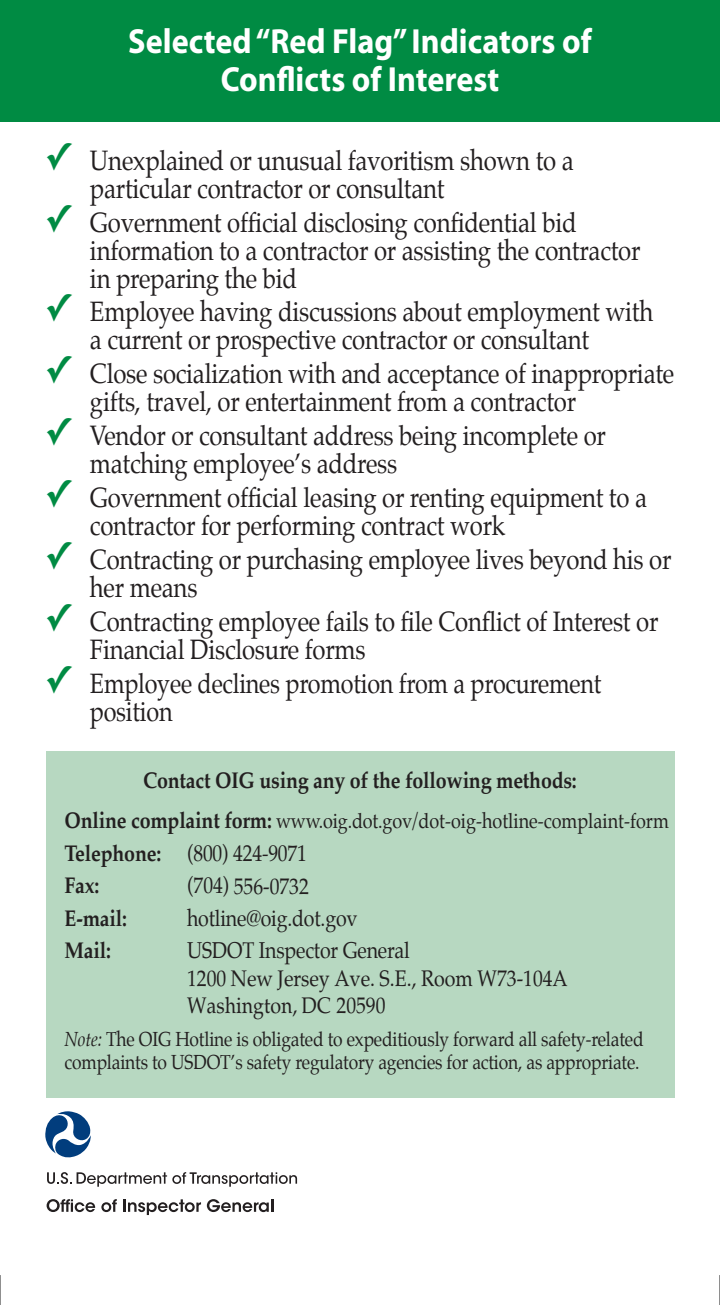
<style>
.page{position:relative;width:720px;height:1305px;background:#fff}
.page>*{position:absolute;margin:0;border:0;box-sizing:border-box;transform-origin:0 0}
.t1{font:700 35px/37.5px "Myriad Pro";color:#fff;text-align:center;scale:.92 1}
.t2{font:27.5px/28px "Palatino";letter-spacing:-.01em;color:#231f20;scale:.87 1}
.t3{font:27.5px/28px "Palatino";letter-spacing:-.01em;color:#231f20;scale:.85 1}
.t4{font:22.5px/27.5px "Palatino";color:#231f20;scale:.87 1}
.t5{font:700 22.5px/32.5px "Palatino";letter-spacing:-.01em;color:#231f20;scale:.87 1}
.t6{font:20.75px "Palatino";color:#231f20;scale:.87 1}
.t7{font:20px/22.5px "Palatino";letter-spacing:-.01em;color:#231f20;scale:.87 1}
.s1{font-family:"Lucida Grande";font-weight:700;font-size:37.5px;color:#008b43}
.s2{font-weight:700;font-size:22.5px}
.s3{font-weight:400}
.s4{font-style:italic}
</style>
<div class="page">
<div style="left:0;top:0;width:720px;height:121px;background:#008b43"></div>
<div style="left:46px;top:751px;width:629px;height:347px;background:#b7d8c1"></div>
<svg style="left:45px;top:1111px;width:46px;height:47px"></svg>
<svg style="left:47px;top:1172px;width:24px;height:12px"></svg>
<svg style="left:77px;top:1172px;width:220px;height:15px"></svg>
<svg style="left:47px;top:1199px;width:48px;height:13px"></svg>
<svg style="left:101px;top:1199px;width:16px;height:13px"></svg>
<svg style="left:123px;top:1199px;width:78px;height:16px"></svg>
<svg style="left:207px;top:1199px;width:66px;height:13px"></svg>
<hr style="left:0;top:1275px;width:1px;height:30px;background:#000">
<hr style="left:719px;top:1275px;width:1px;height:30px;background:#000">
<p class="t1" style="left:128px;top:22px;width:505px">Selected “Red Flag” Indicators of<br>Conflicts of Interest</p>
<p class="t2" style="left:90px;top:146px;width:558px;text-indent:-45px"><span class="s1">✓</span> Unexplained or unusual favoritism shown to a particular contractor or consultant</p>
<p class="t2" style="left:90px;top:208px;width:634px;text-indent:-45px"><span class="s1">✓</span> Government official disclosing confidential bid information to a contractor or assisting the contractor in preparing the bid</p>
<p class="t2" style="left:90px;top:298px;width:649px;text-indent:-45px"><span class="s1">✓</span> Employee having discussions about employment with a current or prospective contractor or consultant</p>
<p class="t2" style="left:90px;top:360px;width:673px;text-indent:-45px"><span class="s1">✓</span> Close socialization with and acceptance of inappropriate gifts, travel, or entertainment from a contractor</p>
<p class="t2" style="left:90px;top:422px;width:595px;text-indent:-45px"><span class="s1">✓</span> Vendor or consultant address being incomplete or matching employee’s address</p>
<p class="t2" style="left:90px;top:483px;width:642px;text-indent:-45px"><span class="s1">✓</span> Government official leasing or renting equipment to a contractor for performing contract work</p>
<p class="t2" style="left:90px;top:545px;width:670px;text-indent:-45px"><span class="s1">✓</span> Contracting or purchasing employee lives beyond his or her means</p>
<p class="t2" style="left:90px;top:607px;width:655px;text-indent:-45px"><span class="s1">✓</span> Contracting employee fails to file Conflict of Interest or<br>Financial Disclosure forms</p>
<p class="t3" style="left:90px;top:669px;width:603px;text-indent:-45px"><span class="s1">✓</span> Employee declines promotion from a procurement position</p>
<p class="t5" style="left:143px;top:764px;width:500px">Contact OIG using any of the following methods:</p>
<p class="t6" style="left:65px;top:804px;width:696px"><span class="s2">Online complaint form:</span> www.oig.dot.gov/dot-oig-hotline-complaint-form</p>
<p class="t5" style="left:65px;top:836px;width:280px">Telephone: <span class="s3">(800) 424-9071<br></span>Fax:</p>
<p class="t4" style="left:187px;top:872px;width:141px">(704) 556-0732</p>
<p class="t5" style="left:65px;top:901px;width:73px">E-mail:</p>
<p class="t4" style="left:187px;top:904px;width:197px">hotline@oig.dot.gov</p>
<p class="t5" style="left:65px;top:934px;width:55px">Mail:</p>
<p class="t4" style="left:187px;top:936px;width:439px">USDOT Inspector General<br>1200 New Jersey Ave. S.E., Room W73-104A<br>Washington, D C 20590</p>
<p class="t7" style="left:65px;top:1028px;width:667px"><span class="s4">Note:</span> The OIG Hotline is obligated to expeditiously forward all safety-related complaints to USDOT’s safety regulatory agencies for action, as appropriate.</p>
</div>
